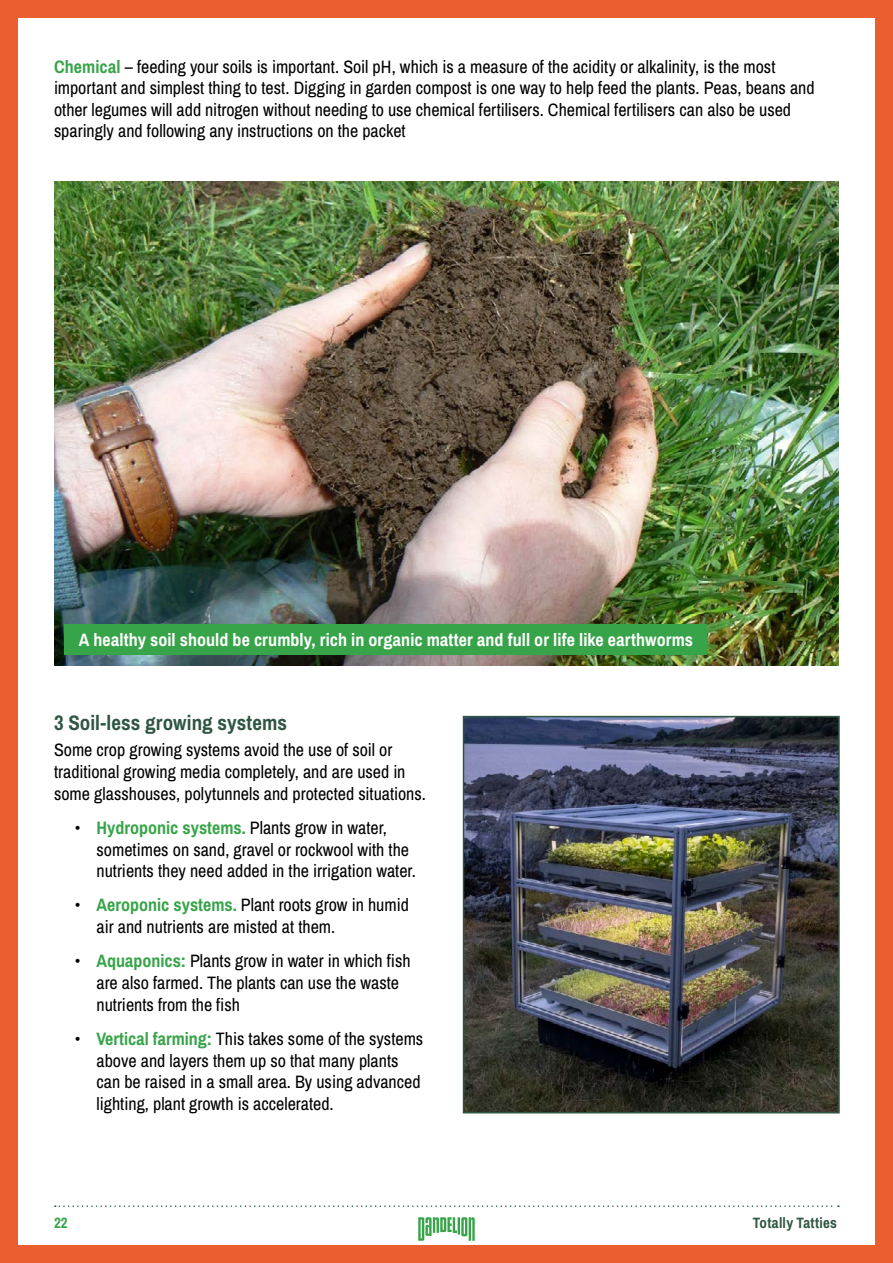
<style>
.page{position:relative;width:893px;height:1263px;background:#fff}
.page>*{position:absolute;margin:0;border:0;box-sizing:border-box;transform-origin:0 0}
.t1{font:700 21px "Archivo Narrow";letter-spacing:.005em;color:#2e5642}
.t2{font:18px/21.6px "Archivo Narrow";color:#000}
.t3{font:700 18px "Archivo Narrow";letter-spacing:.005em;color:#fff}
.t4{font:700 15px "Archivo Narrow";letter-spacing:.015em;color:#2e5642}
.t5{font:700 15px "Archivo Narrow";color:#37a449}
.s1{font-weight:700;color:#37a449}
</style>
<div class="page">
<svg style="left:55px;top:1205px;width:784px;height:2px"></svg>
<svg style="left:418px;top:1217px;width:57px;height:24px"></svg>
<img style="left:54px;top:181px;width:785px;height:485px">
<div style="left:65px;top:624px;width:642px;height:31px;background:#37a449"></div>
<img style="left:466px;top:719px;width:371px;height:391px">
<div style="left:463px;top:716px;width:377px;height:397px;border:2px solid #2e5642"></div>
<div style="left:0;top:0;width:893px;height:1263px;border:18px solid #eb5e2f"></div>
<p class="t2" style="left:54px;top:55px;width:762px"><span class="s1">Chemical</span> – feeding your soils is important. Soil pH, which is a measure of the acidity or alkalinity, is the most important and simplest thing to test. Digging in garden compost is one way to help feed the plants. Peas, beans and other legumes will add nitrogen without needing to use chemical fertilisers. Chemical fertilisers can also be used sparingly and following any instructions on the packet</p>
<p class="t3" style="left:79px;top:627px;width:616px">A healthy soil should be crumbly, rich in organic matter and full or life like earthworms</p>
<p class="t1" style="left:54px;top:708px;width:235px">3 Soil-less growing systems</p>
<p class="t2" style="left:54px;top:739px;width:373px">Some crop growing systems avoid the use of soil or traditional growing media completely, and are used in some glasshouses, polytunnels and protected situations.</p>
<p class="t2" style="left:97px;top:816px;width:321px;text-indent:-21px">• <span class="s1">Hydroponic systems.</span> Plants grow in water, sometimes on sand, gravel or rockwool with the nutrients they need added in the irrigation water.</p>
<p class="t2" style="left:97px;top:894px;width:314px;text-indent:-21px">• <span class="s1">Aeroponic systems.</span> Plant roots grow in humid air and nutrients are misted at them.</p>
<p class="t2" style="left:97px;top:950px;width:316px;text-indent:-21px">• <span class="s1">Aquaponics:</span> Plants grow in water in which fish are also farmed. The plants can use the waste nutrients from the fish</p>
<p class="t2" style="left:97px;top:1027px;width:328px;text-indent:-21px">• <span class="s1">Vertical farming:</span> This takes some of the systems above and layers them up so that many plants can be raised in a small area. By using advanced lighting, plant growth is accelerated.</p>
<p class="t5" style="left:54px;top:1212px;width:15px">22</p>
<p class="t4" style="left:753px;top:1212px;width:86px">Totally Tatties</p>
</div>
